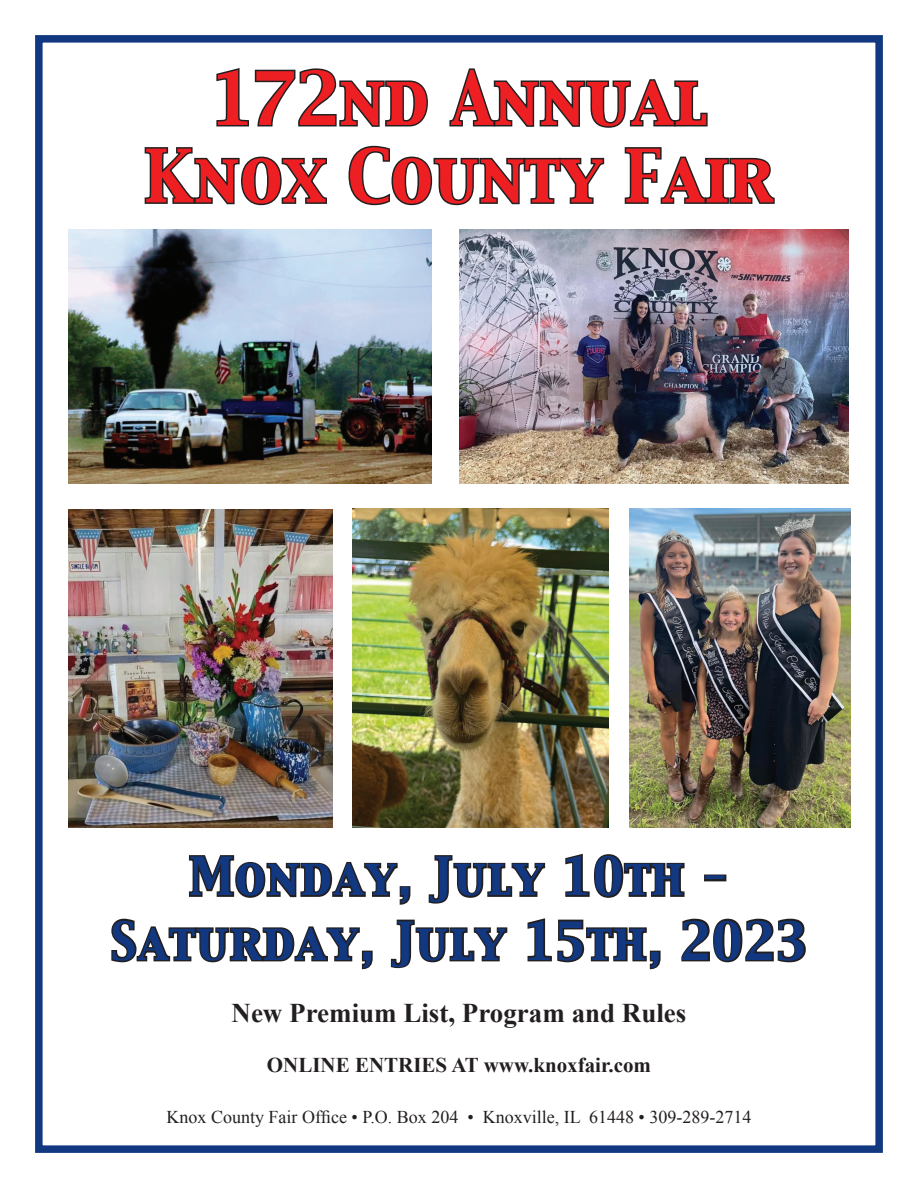
<style>
.page{position:relative;width:918px;height:1188px;background:#fff}
.page>*{position:absolute;margin:0;border:0;box-sizing:border-box;transform-origin:0 0}
.t1{font:64.5px/77.4px "Capitals";color:#ee1f23;text-align:center}
.t2{font:46.5px/64.5px "Capitals";letter-spacing:.02em;color:#113880;text-align:center}
.t3{font:700 27px "Times New Roman";color:#231f20}
.t4{font:700 21px "Times New Roman";color:#231f20}
.t5{font:18px "Times New Roman";color:#231f20}
</style>
<div class="page">
<div style="left:35px;top:35px;width:848px;height:1118px;border:8px solid #113880"></div>
<svg style="left:188px;top:855px;width:223px;height:50px"></svg>
<svg style="left:428px;top:855px;width:118px;height:49px"></svg>
<svg style="left:565px;top:853px;width:120px;height:45px"></svg>
<div style="left:704px;top:875px;width:22px;height:6px;border:3px solid #231f20"></div>
<svg style="left:111px;top:918px;width:262px;height:52px"></svg>
<svg style="left:390px;top:919px;width:118px;height:50px"></svg>
<svg style="left:527px;top:918px;width:134px;height:52px"></svg>
<svg style="left:681px;top:918px;width:125px;height:45px"></svg>
<svg style="left:216px;top:68px;width:212px;height:59px"></svg>
<svg style="left:449px;top:68px;width:259px;height:60px"></svg>
<svg style="left:144px;top:147px;width:183px;height:59px"></svg>
<svg style="left:348px;top:145px;width:257px;height:61px"></svg>
<svg style="left:624px;top:147px;width:151px;height:57px"></svg>
<img style="left:68px;top:230px;width:363px;height:253px">
<img style="left:460px;top:230px;width:389px;height:253px">
<img style="left:68px;top:510px;width:265px;height:318px">
<img style="left:353px;top:509px;width:256px;height:318px">
<img style="left:630px;top:509px;width:220px;height:318px">
<h1 class="t1" style="left:144px;top:64px;width:631px">172nd Annual<br>Knox County Fair</h1>
<h2 class="t2" style="left:111px;top:847px;width:697px">Monday, July 10th -<br>Saturday, July 15th, 2023</h2>
<h3 class="t3" style="left:232px;top:997px;width:456px">New Premium List, Program and Rules</h3>
<p class="t4" style="left:267px;top:1053px;width:386px">ONLINE ENTRIES AT www.knoxfair.com</p>
<p class="t5" style="left:167px;top:1107px;width:586px">Knox County Fair Office • P.O. Box 204 • Knoxville, IL 61448 • 309-289-2714</p>
</div>
